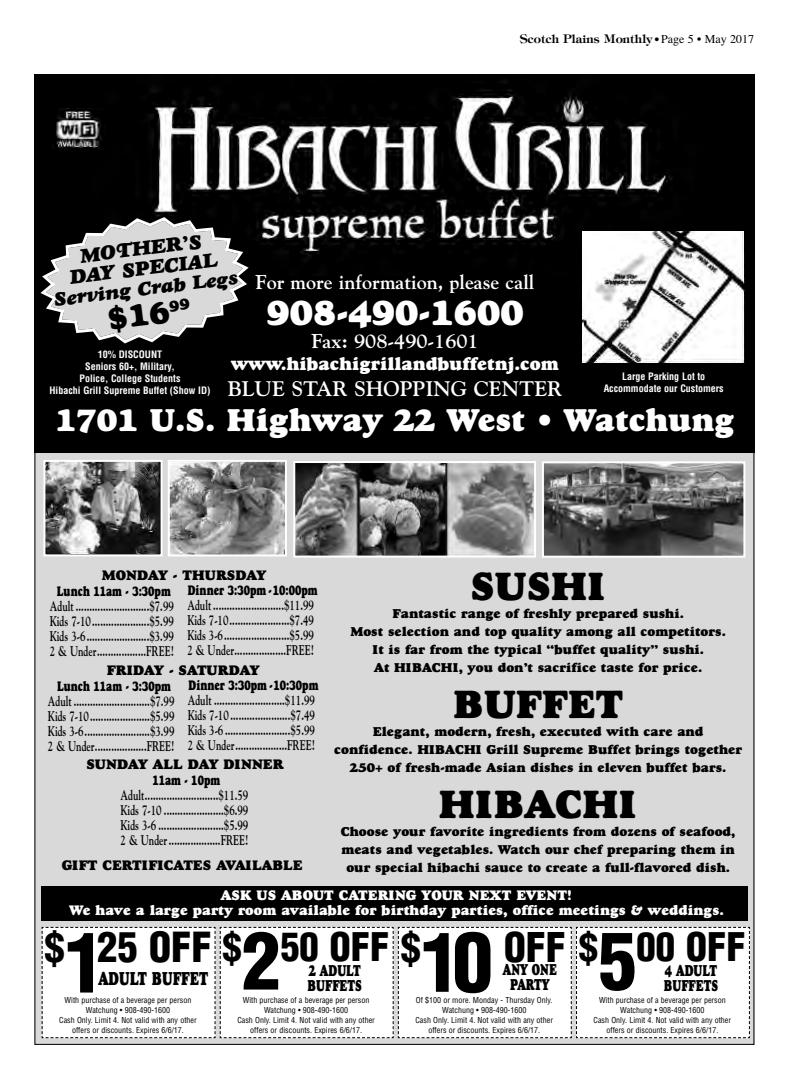
<style>
.page{position:relative;width:792px;height:1080px;background:#fff}
.page>*{position:absolute;margin:0;border:0;box-sizing:border-box;transform-origin:0 0}
.t1{font:40px "Goudy Heavyface";color:#000}
.t2{font:900 condensed 38.5px "Helvetica";color:#000}
.t3{font:36px "Goudy Heavyface";color:#fff}
.t4{font:32px "Goudy Heavyface";color:#fff}
.t5{font:32px "Goudy Heavyface";color:#000}
.t6{font:700 21px "Goudy";color:#fff}
.t7{font:700 20px "Goudy";color:#fff}
.t8{font:italic 20px/20px "Goudy Heavyface";color:#000;text-align:center}
.t9{font:italic 19px "Goudy Heavyface";color:#000}
.t10{font:19px "Goudy Heavyface";color:#000;scale:.7 1}
.t11{font:18px "Goudy Heavyface";color:#fff}
.t12{font:16px/15px "Goudy Heavyface";color:#000;scale:.7 1}
.t13{font:700 14px/15px "Goudy";color:#000;text-align:justify;scale:.7 1}
.t14{font:14px/15px "Goudy Heavyface";color:#fff;text-align:center}
.t15{font:14px "Goudy Heavyface";color:#000;scale:.7 1}
.t16{font:14px "Goudy Heavyface";color:#000}
.t17{font:13px/18px "Goudy Heavyface";color:#000;text-align:center}
.t18{font:600 12px "Tiffany";color:#000}
.t19{font:700 condensed 10px/12px "Helvetica";color:#fff;text-align:center}
.t20{font:condensed 8px/10px "Helvetica";color:#000;text-align:center}
.s1{font-family:"Futura";font-weight:700;font-stretch:condensed;font-size:10px}
.s2{font-family:"Times";font-weight:400}
.s3{font-size:40.5px}
.s4{font-size:81px}
.s5{font-size:77px}
.s6{font-size:40px}
.s7{font-size:80px}
</style>
<div class="page">
<div style="left:34px;top:448px;width:720px;height:597px;background:#d9d9d9"></div>
<div style="left:34px;top:74px;width:720px;height:378px;background:#000"></div>
<img style="left:64px;top:81px;width:681px;height:193px">
<img style="left:52px;top:109px;width:54px;height:40px">
<img style="left:582px;top:231px;width:162px;height:132px">
<div style="left:41px;top:926px;width:709px;height:113px;background:#fff"></div>
<img style="left:46px;top:463px;width:114px;height:90px">
<div style="left:43px;top:460px;width:120px;height:96px;border:2px solid #fff"></div>
<img style="left:171px;top:463px;width:113px;height:90px">
<div style="left:168px;top:460px;width:119px;height:96px;border:2px solid #fff"></div>
<img style="left:296px;top:464px;width:237px;height:91px">
<div style="left:293px;top:461px;width:243px;height:97px;border:2px solid #fff"></div>
<img style="left:545px;top:464px;width:197px;height:91px">
<div style="left:542px;top:461px;width:203px;height:97px;border:2px solid #fff"></div>
<div style="left:41px;top:886px;width:707px;height:34px;background:#000"></div>
<svg style="left:41px;top:217px;width:208px;height:126px"></svg>
<p class="t18" style="left:520px;top:31px;width:236px">Scotch Plains Monthly <span class="s1">•</span> <span class="s2">Page 5 • May 2017</span></p>
<h3 class="t8" style="left:67px;top:249px;width:150px;rotate:-7deg">MOTHER’S<br>DAY SPECIAL</h3>
<h3 class="t9" style="left:53px;top:293px;width:187px;rotate:-7deg">Serving Crab Legs</h3>
<h3 class="t7" style="left:256px;top:271px;width:280px">For more information, please call</h3>
<h3 class="t3" style="left:266px;top:299px;width:259px">908-490-1600</h3>
<h3 class="t7" style="left:311px;top:330px;width:169px">Fax: 908-490-1601</h3>
<p class="t11" style="left:231px;top:357px;width:329px">www.hibachigrillandbuffetnj.com</p>
<h3 class="t6" style="left:228px;top:377px;width:336px">BLUE STAR SHOPPING CENTER</h3>
<h3 class="t4" style="left:55px;top:408px;width:681px">1701 U.S. Highway 22 West • Watchung</h3>
<h3 class="t5" style="left:107px;top:307px;width:84px;rotate:-7deg">$16<sup>99</sup></h3>
<p class="t19" style="left:49px;top:348px;width:162px">10% DISCOUNT<br>Seniors 60+, Military,<br>Police, College Students<br>Hibachi Grill Supreme Buffet (Show ID)</p>
<p class="t19" style="left:604px;top:371px;width:121px">Large Parking Lot to<br>Accommodate our Customers</p>
<p class="t16" style="left:102px;top:570px;width:166px">MONDAY - THURSDAY</p>
<h1 class="t1" style="left:470px;top:571px;width:137px">SUSHI</h1>
<p class="t17" style="left:350px;top:606px;width:377px">Fantastic range of freshly prepared sushi.<br>Most selection and top quality among all competitors.<br>It is far from the typical “buffet quality” sushi.<br>At HIBACHI, you don’t sacrifice taste for price.</p>
<h1 class="t1" style="left:453px;top:689px;width:172px">BUFFET</h1>
<p class="t17" style="left:334px;top:724px;width:410px">Elegant, modern, fresh, executed with care and confidence. HIBACHI Grill Supreme Buffet brings together<br>250+ of fresh-made Asian dishes in eleven buffet bars.</p>
<h1 class="t1" style="left:439px;top:789px;width:200px">HIBACHI</h1>
<p class="t17" style="left:341px;top:824px;width:396px">Choose your favorite ingredients from dozens of seafood, meats and vegetables. Watch our chef preparing them in our special hibachi sauce to create a full-flavored dish.</p>
<p class="t14" style="left:69px;top:889px;width:656px">ASK US ABOUT CATERING YOUR NEXT EVENT!<br>We have a large party room available for birthday parties, office meetings &amp; weddings.</p>
<p class="t15" style="left:188px;top:585px;width:187px">Dinner 3:30pm - 10:00pm</p>
<p class="t13" style="left:187px;top:598px;width:182px">Adult ..........................$11.99<br>Kids 7-10......................$7.49<br>Kids 3-6........................$5.99<br>2 &amp; Under...................FREE!</p>
<p class="t15" style="left:57px;top:586px;width:164px">Lunch 11am - 3:30pm</p>
<p class="t13" style="left:50px;top:599px;width:179px">Adult ...........................$7.99<br>Kids 7-10.....................$5.99<br>Kids 3-6.......................$3.99<br>2 &amp; Under..................FREE!</p>
<p class="t16" style="left:107px;top:665px;width:154px">FRIDAY - SATURDAY</p>
<p class="t15" style="left:189px;top:680px;width:187px">Dinner 3:30pm - 10:30pm</p>
<p class="t13" style="left:188px;top:693px;width:183px">Adult ..........................$11.99<br>Kids 7-10 ......................$7.49<br>Kids 3-6 ........................$5.99<br>2 &amp; Under...................FREE!</p>
<p class="t15" style="left:57px;top:681px;width:164px">Lunch 11am - 3:30pm</p>
<p class="t13" style="left:48px;top:693px;width:182px">Adult ............................$7.99<br>Kids 7-10......................$5.99<br>Kids 3-6........................$3.99<br>2 &amp; Under...................FREE!</p>
<p class="t15" style="left:152px;top:775px;width:99px">11am - 10pm</p>
<p class="t13" style="left:121px;top:788px;width:184px">Adult...........................$11.59<br>Kids 7-10 ......................$6.99<br>Kids 3-6 ........................$5.99<br>2 &amp; Under ...................FREE!</p>
<p class="t16" style="left:86px;top:759px;width:199px">SUNDAY ALL DAY DINNER</p>
<p class="t16" style="left:62px;top:860px;width:242px">GIFT CERTIFICATES AVAILABLE</p>
<h2 class="t2" style="left:44px;top:925px;width:703px"><span class="s3">$</span><span class="s4">1</span><span class="s3">25 OFF</span> $<span class="s5">2</span>50 OFF <span class="s6">$</span><span class="s7">10</span> <span class="s6">OFF</span> $<span class="s5">5</span>00 OFF</h2>
<p class="t12" style="left:503px;top:964px;width:79px;text-align:center">ANY ONE<br>PARTY</p>
<p class="t12" style="left:307px;top:964px;width:79px">2 ADULT<br>BUFFETS</p>
<p class="t12" style="left:664px;top:964px;width:79px">4 ADULT<br>BUFFETS</p>
<h3 class="t10" style="left:99px;top:971px;width:158px">ADULT BUFFET</h3>
<p class="t20" style="left:59px;top:995px;width:139px">With purchase of a beverage per person Watchung • 908-490-1600<br>Cash Only. Limit 4. Not valid with any other offers or discounts. Expires 6/6/17.</p>
<p class="t20" style="left:237px;top:995px;width:139px">With purchase of a beverage per person Watchung • 908-490-1600<br>Cash Only. Limit 4. Not valid with any other offers or discounts. Expires 6/6/17.</p>
<p class="t20" style="left:416px;top:995px;width:139px">Of $100 or more. Monday - Thursday Only.<br>Watchung • 908-490-1600<br>Cash Only. Limit 4. Not valid with any other offers or discounts. Expires 6/6/17.</p>
<p class="t20" style="left:594px;top:995px;width:139px">With purchase of a beverage per person Watchung • 908-490-1600<br>Cash Only. Limit 4. Not valid with any other offers or discounts. Expires 6/6/17.</p>
</div>
